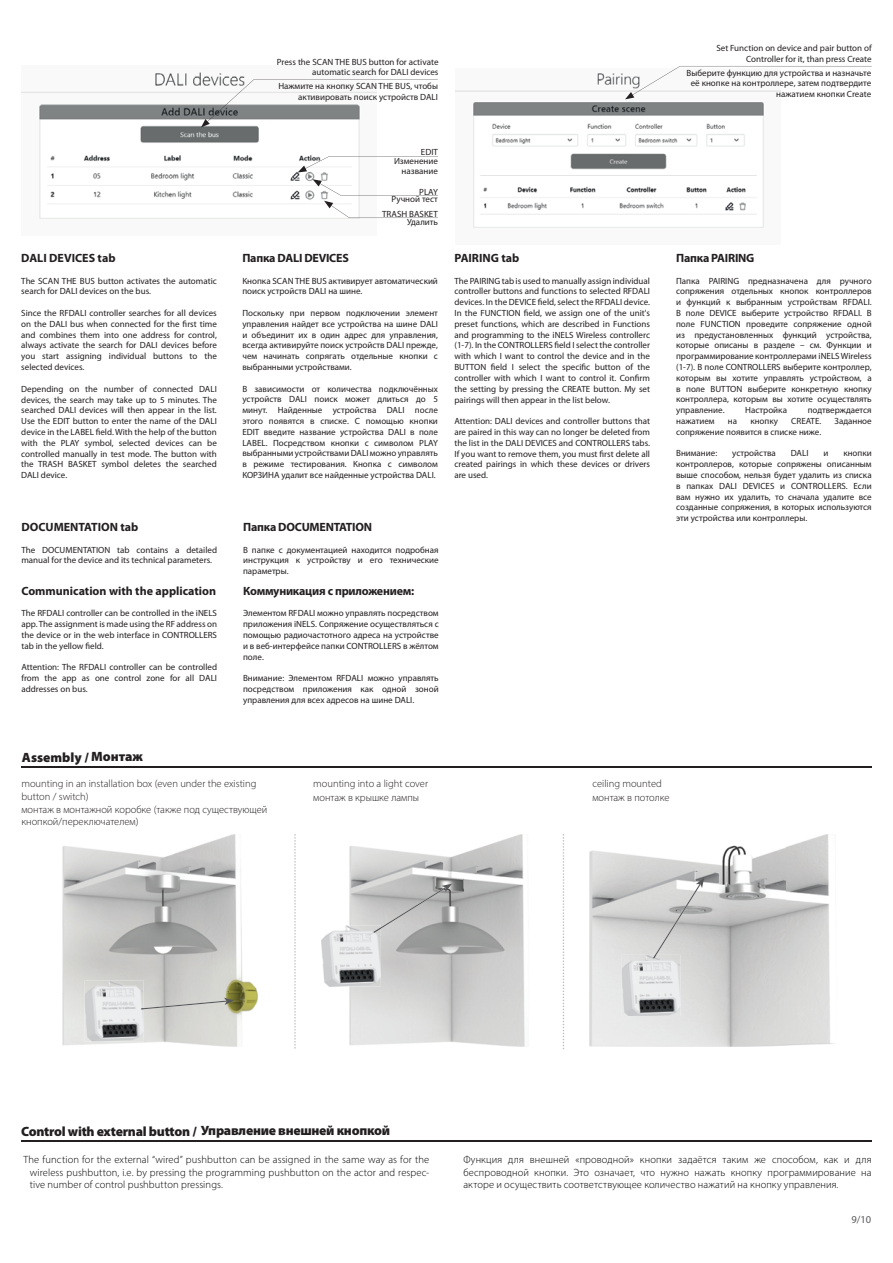
<style>
.page{position:relative;width:893px;height:1263px;background:#fff}
.page>*{position:absolute;margin:0;border:0;box-sizing:border-box;transform-origin:0 0}
.t1{font:900 13.5px "Myriad Pro";letter-spacing:-.02em;color:#231f20}
.t2{font:900 13.5px "Myriad Pro";color:#231f20}
.t3{font:700 12px "Myriad Pro";letter-spacing:-.015em;color:#231f20}
.t4{font:300 10.5px/12.6px "Myriad Pro";letter-spacing:.01em;color:#000;text-align:justify}
.t5{font:300 10.5px/12.6px "Myriad Pro";color:#231f20}
.t6{font:10.5px "Myriad Pro";color:#57585a}
.t7{font:9px/10.8px "Myriad Pro";color:#231f20;text-align:justify}
</style>
<div class="page">
<img style="left:456px;top:73px;width:308px;height:155px">
<img style="left:21px;top:72px;width:356px;height:147px">
<svg style="left:201px;top:79px;width:237px;height:48px"></svg>
<svg style="left:625px;top:66px;width:247px;height:33px"></svg>
<svg style="left:313px;top:179px;width:64px;height:16px"></svg>
<svg style="left:298px;top:156px;width:140px;height:16px"></svg>
<svg style="left:324px;top:201px;width:114px;height:17px"></svg>
<img style="left:349px;top:834px;width:176px;height:213px">
<hr style="left:21px;top:767px;width:851px;height:1px;background:#231f20">
<img style="left:589px;top:834px;width:245px;height:213px">
<img style="left:62px;top:834px;width:196px;height:213px">
<svg style="left:294px;top:834px;width:2px;height:214px"></svg>
<svg style="left:563px;top:834px;width:1px;height:215px"></svg>
<img style="left:85px;top:980px;width:59px;height:61px">
<svg style="left:141px;top:998px;width:93px;height:11px"></svg>
<img style="left:322px;top:925px;width:59px;height:61px">
<svg style="left:370px;top:884px;width:82px;height:51px"></svg>
<img style="left:622px;top:955px;width:59px;height:61px">
<svg style="left:653px;top:877px;width:51px;height:82px"></svg>
<hr style="left:21px;top:1141px;width:851px;height:1px;background:#231f20">
<h2 class="t3" style="left:21px;top:254px;width:96px">DALI DEVICES tab</h2>
<p class="t7" style="left:21px;top:276px;width:197px">The SCAN THE BUS button activates the automatic search for DALI devices on the bus.</p>
<p class="t7" style="left:21px;top:309px;width:197px">Since the RFDALI controller searches for all devices on the DALI bus when connected for the first time and combines them into one address for control, always activate the search for DALI devices before you start assigning individual buttons to the selected devices.</p>
<p class="t7" style="left:21px;top:384px;width:197px">Depending on the number of connected DALI devices, the search may take up to 5 minutes. The searched DALI devices will then appear in the list.<br>Use the EDIT button to enter the name of the DALI device in the LABEL field. With the help of the button with the PLAY symbol, selected devices can be controlled manually in test mode. The button with the TRASH BASKET symbol deletes the searched DALI device.</p>
<h2 class="t3" style="left:21px;top:522px;width:118px">DOCUMENTATION tab</h2>
<p class="t7" style="left:21px;top:545px;width:197px">The DOCUMENTATION tab contains a detailed manual for the device and its technical parameters.</p>
<h2 class="t3" style="left:21px;top:586px;width:196px">Communication with the application</h2>
<p class="t7" style="left:21px;top:609px;width:197px">The RFDALI controller can be controlled in the iNELS app. The assignment is made using the RF address on the device or in the web interface in CONTROLLERS tab in the yellow field.</p>
<p class="t7" style="left:21px;top:663px;width:197px">Attention: The RFDALI controller can be controlled from the app as one control zone for all DALI addresses on bus.</p>
<p class="t7" style="left:277px;top:57px;width:163px;text-align:right">Press the SCAN THE BUS button for activate automatic search for DALI devices</p>
<p class="t7" style="left:278px;top:82px;width:161px;text-align:right">Нажмите на кнопку SCAN THE BUS, чтобы активировать поиск устройств DALI</p>
<p class="t7" style="left:421px;top:148px;width:19px">EDIT</p>
<p class="t7" style="left:419px;top:187px;width:20px">PLAY</p>
<p class="t7" style="left:382px;top:209px;width:57px">TRASH BASKET</p>
<p class="t7" style="left:394px;top:156px;width:45px;text-align:right">Изменение название</p>
<p class="t7" style="left:392px;top:194px;width:48px">Ручной тест</p>
<p class="t7" style="left:407px;top:218px;width:32px">Удалить</p>
<h2 class="t3" style="left:242px;top:253px;width:108px">Папка DALI DEVICES</h2>
<p class="t7" style="left:242px;top:276px;width:197px">Кнопка SCAN THE BUS активирует автоматический поиск устройств DALI на шине.</p>
<p class="t7" style="left:242px;top:308px;width:197px">Поскольку при первом подключении элемент управления найдет все устройства на шине DALI и объединит их в один адрес для управления, всегда активируйте поиск устройств DALI прежде, чем начинать сопрягать отдельные кнопки с выбранными устройствами.</p>
<p class="t7" style="left:242px;top:384px;width:197px">В зависимости от количества подключённых устройств DALI поиск может длиться до 5 минут. Найденные устройства DALI после этого появятся в списке. С помощью кнопки EDIT введите название устройства DALI в поле LABEL. Посредством кнопки с символом PLAY выбранными устройствами DALI можно управлять в режиме тестирования. Кнопка с символом КОРЗИНА удалит все найденные устройства DALI.</p>
<h2 class="t3" style="left:454px;top:254px;width:66px">PAIRING tab</h2>
<p class="t7" style="left:454px;top:276px;width:197px">The PAIRING tab is used to manually assign individual controller buttons and functions to selected RFDALI devices. In the DEVICE field, select the RFDALI device.<br>In the FUNCTION field, we assign one of the unit's preset functions, which are described in Functions and programming to the iNELS Wireless controllerс (1-7). In the CONTROLLERS field I select the controller with which I want to control the device and in the BUTTON field I select the specific button of the controller with which I want to control it. Confirm the setting by pressing the CREATE button. My set pairings will then appear in the list below.</p>
<p class="t7" style="left:454px;top:417px;width:197px">Attention: DALI devices and controller buttons that are paired in this way can no longer be deleted from the list in the DALI DEVICES and CONTROLLERS tabs.<br>If you want to remove them, you must first delete all created pairings in which these devices or drivers are used.</p>
<h2 class="t3" style="left:243px;top:522px;width:130px">Папка DOCUMENTATION</h2>
<p class="t7" style="left:243px;top:545px;width:197px">В папке с документацией находится подробная инструкция к устройству и его технические параметры.</p>
<h2 class="t3" style="left:243px;top:586px;width:173px">Коммуникация с приложением:</h2>
<p class="t7" style="left:243px;top:609px;width:197px">Элементом RFDALI можно управлять посредством приложения iNELS. Сопряжение осуществляться с помощью радиочастотного адреса на устройстве и в веб-интерфейсе папки CONTROLLERS в жёлтом поле.</p>
<p class="t7" style="left:243px;top:674px;width:197px">Внимание: Элементом RFDALI можно управлять посредством приложения как одной зоной управления для всех адресов на шине DALI.</p>
<p class="t7" style="left:716px;top:43px;width:157px;text-align:right">Set Function on device and pair button of<br>Controller for it, than press Create</p>
<p class="t7" style="left:687px;top:68px;width:186px;text-align:right">Выберите функцию для устройства и назначьте её кнопке на контроллере, затем подтвердите нажатием кнопки Create</p>
<h2 class="t3" style="left:676px;top:253px;width:80px">Папка PAIRING</h2>
<p class="t7" style="left:676px;top:276px;width:197px">Папка PAIRING предназначена для ручного сопряжения отдельных кнопок контроллеров и функций к выбранным устройствам RFDALI.<br>В поле DEVICE выберите устройство RFDALI. В поле FUNCTION проведите сопряжение одной из предустановленных функций устройства, которые описаны в разделе – см. Функции и программирование контроллерами iNELS Wireless (1-7). В поле CONTROLLERS выберите контроллер, которым вы хотите управлять устройством, а в поле BUTTON выберите конкретную кнопку контроллера, которым вы хотите осуществлять управление.</p>
<p class="t7" style="left:745px;top:406px;width:43px">Настройка</p>
<p class="t7" style="left:808px;top:406px;width:66px">подтверждается</p>
<p class="t7" style="left:676px;top:416px;width:40px">нажатием</p>
<p class="t7" style="left:728px;top:416px;width:11px">на</p>
<p class="t7" style="left:750px;top:416px;width:29px">кнопку</p>
<p class="t7" style="left:791px;top:416px;width:32px">CREATE.</p>
<p class="t7" style="left:835px;top:416px;width:39px">Заданное</p>
<p class="t7" style="left:676px;top:427px;width:147px">сопряжение появится в списке ниже.</p>
<p class="t7" style="left:676px;top:449px;width:43px">Внимание:</p>
<p class="t7" style="left:732px;top:449px;width:45px">устройства</p>
<p class="t7" style="left:791px;top:449px;width:19px">DALI</p>
<p class="t7" style="left:823px;top:449px;width:6px">и</p>
<p class="t7" style="left:676px;top:449px;width:197px;text-indent:167px">кнопки контроллеров, которые сопряжены описанным выше способом, нельзя будет удалить из списка в папках DALI DEVICES и CONTROLLERS. Если вам нужно их удалить, то сначала удалите все созданные сопряжения, в которых используются эти устройства или контроллеры.</p>
<h1 class="t2" style="left:22px;top:752px;width:122px">Assembly / Монтаж</h1>
<p class="t5" style="left:21px;top:778px;width:237px">mounting in an installation box (even under the existing button / switch)</p>
<p class="t5" style="left:313px;top:778px;width:116px">mounting into a light cover</p>
<p class="t5" style="left:592px;top:778px;width:71px">ceiling mounted</p>
<p class="t5" style="left:313px;top:792px;width:107px">монтаж в крышке лампы</p>
<p class="t5" style="left:592px;top:792px;width:79px">монтаж в потолке</p>
<p class="t5" style="left:21px;top:804px;width:248px">монтаж в монтажной коробке (также под существующей кнопкой/переключателем)</p>
<h1 class="t1" style="left:21px;top:1126px;width:370px">Control with external button / Управление внешней кнопкой</h1>
<p class="t4" style="left:30px;top:1154px;width:401px;text-indent:-6px">The function for the external “wired” pushbutton can be assigned in the same way as for the wireless pushbutton, i.e. by pressing the programming pushbutton on the actor and respec&shy;tive number of control pushbutton pressings.</p>
<p class="t4" style="left:463px;top:1154px;width:409px">Функция для внешней «проводной» кнопки задаётся таким же способом, как и для беспроводной кнопки. Это означает, что нужно нажать кнопку программирование на акторе и осуществить соответствующее количество нажатий на кнопку управления.</p>
<p class="t6" style="left:851px;top:1215px;width:21px">9/10</p>
</div>
